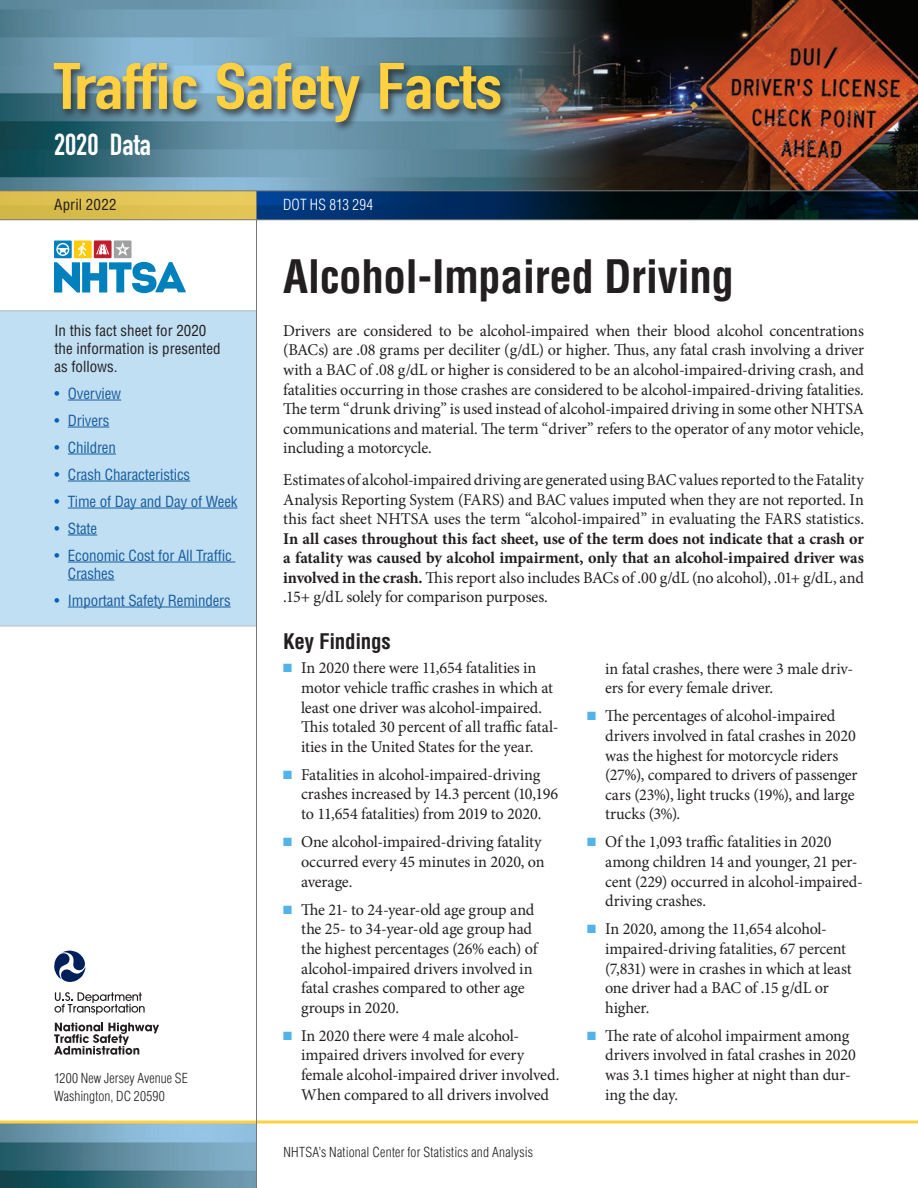
<style>
.page{position:relative;width:918px;height:1188px;background:#fff}
.page>*{position:absolute;margin:0;border:0;box-sizing:border-box;transform-origin:0 0}
.t1{font:64.5px "DIN Engschrift Std";letter-spacing:-.01em;color:#ffd03f;scale:1.2 1}
.t2{font:700 condensed 45px "Helvetica LT Std";letter-spacing:-.01em;color:#231f20}
.t3{font:30px "DIN Engschrift Std";color:#fff}
.t4{font:700 condensed 21px "Helvetica LT Std";letter-spacing:-.01em;color:#231f20}
.Body{font:16.5px/19.5px "Minion Pro";letter-spacing:-.01em;color:#231f20}
.t5{font:condensed 15px/18px "Helvetica LT Std";letter-spacing:-.01em;color:#175d9e}
.t6{font:condensed 15px/18px "Helvetica LT Std";color:#231f20}
.t7{font:300 condensed 15px "Helvetica LT Std";letter-spacing:.01em;color:#fff}
.t8{font:condensed 15px "Helvetica LT Std";letter-spacing:.02em;color:#231f20}
.t9{font:300 condensed 13.5px/18px "Helvetica LT Std";letter-spacing:.01em;color:#231f20}
.s1{color:#005fb9}
.s2{font-weight:700}
.s3{color:#53b3e8}
</style>
<div class="page">
<img style="left:0;top:0;width:918px;height:190px">
<img style="left:0;top:1124px;width:256px;height:64px">
<div style="left:50px;top:60px;width:460px;height:73px;background:#231f20;opacity:.75"></div>
<svg style="left:257px;top:191px;width:661px;height:28px;background:#011e3c"></svg>
<div style="left:0;top:191px;width:256px;height:29px;background:linear-gradient(to right,#d6ba49,#e7ca5b)"></div>
<hr style="left:0;top:219px;width:918px;height:1px;background:#76787b">
<hr style="left:0;top:190px;width:918px;height:1px;background:#76787b">
<svg style="left:0;top:1120px;width:918px;height:4px;background:#fad86c"></svg>
<svg style="left:54px;top:951px;width:32px;height:31px"></svg>
<svg style="left:54px;top:992px;width:91px;height:23px"></svg>
<svg style="left:54px;top:1023px;width:105px;height:32px"></svg>
<div style="left:54px;top:241px;width:18px;height:17px;background:#0081be"></div>
<div style="left:74px;top:241px;width:18px;height:17px;background:#feca0a"></div>
<div style="left:114px;top:240px;width:18px;height:18px;background:#a0a0a0"></div>
<svg style="left:56px;top:243px;width:13px;height:13px"></svg>
<svg style="left:116px;top:242px;width:14px;height:14px"></svg>
<svg style="left:78px;top:243px;width:8px;height:13px"></svg>
<div style="left:94px;top:240px;width:18px;height:18px;background:#be1d2c"></div>
<svg style="left:96px;top:244px;width:13px;height:10px"></svg>
<svg style="left:54px;top:262px;width:132px;height:31px"></svg>
<hr style="left:256px;top:191px;width:1px;height:997px;background:#76787b">
<div style="left:0;top:310px;width:256px;height:316px;background:#c1dff3"></div>
<h1 class="t1" style="left:54px;top:48px;width:375px">Traffic Safety Facts</h1>
<h3 class="t3" style="left:54px;top:127px;width:98px">2020 Data</h3>
<p class="t8" style="left:54px;top:195px;width:64px">April 2022</p>
<p class="t7" style="left:283px;top:195px;width:91px">DOT HS 813 294</p>
<p class="t6" style="left:54px;top:321px;width:168px">In this fact sheet for 2020 the information is presented as follows.</p>
<p class="t5" style="left:54px;top:384px;width:68px"><span class="s1">•</span> Overview</p>
<p class="t5" style="left:54px;top:411px;width:57px"><span class="s1">•</span> Drivers</p>
<p class="t5" style="left:54px;top:438px;width:63px"><span class="s1">•</span> Children</p>
<p class="t5" style="left:54px;top:465px;width:137px"><span class="s1">•</span> Crash Characteristics</p>
<p class="t5" style="left:54px;top:492px;width:185px"><span class="s1">•</span> Time of Day and Day of Week</p>
<p class="t5" style="left:54px;top:519px;width:44px"><span class="s1">•</span> State</p>
<p class="t5" style="left:68px;top:546px;width:165px;text-indent:-14px"><span class="s1">•</span> Economic Cost for All Traffic<br>Crashes</p>
<p class="t5" style="left:54px;top:591px;width:178px"><span class="s1">•</span> Important Safety Reminders</p>
<p class="t9" style="left:54px;top:1069px;width:135px">1200 New Jersey Avenue SE<br>Washington, DC 20590</p>
<h1 class="t2" style="left:283px;top:249px;width:452px">Alcohol-Impaired Driving</h1>
<p class="Body" style="left:283px;top:321px;width:582px;text-align:justify">Drivers are considered to be alcohol-impaired when their blood alcohol concentrations (BACs) are .08 grams per deciliter (g/dL) or higher. Thus, any fatal crash involving a driver with a BAC of .08 g/dL or higher is considered to be an alcohol-impaired-driving crash, and fatalities occurring in those crashes are considered to be alcohol-impaired-driving fatalities.<br>The term “drunk driving” is used instead of alcohol-impaired driving in some other NHTSA communications and material. The term “driver” refers to the operator of any motor vehicle, including a motorcycle.</p>
<p class="Body" style="left:283px;top:470px;width:582px;text-align:justify">Estimates of alcohol-impaired driving are generated using BAC values reported to the Fatality Analysis Reporting System (FARS) and BAC values imputed when they are not reported. In this fact sheet NHTSA uses the term “alcohol-impaired” in evaluating the FARS statistics.<br><span class="s2">In all cases throughout this fact sheet, use of the term does not indicate that a crash or a fatality was caused by alcohol impairment, only that an alcohol-impaired driver was involved in the crash.</span> This report also includes BACs of .00 g/dL (no alcohol), .01+ g/dL, and .15+ g/dL solely for comparison purposes.</p>
<h2 class="t4" style="left:283px;top:629px;width:109px">Key Findings</h2>
<p class="Body" style="left:301px;top:659px;width:259px;text-indent:-18px"><span class="s3">■</span> In 2020 there were 11,654 fatalities in motor vehicle traffic crashes in which at least one driver was alcohol-impaired.<br>This totaled 30 percent of all traffic fatal&shy;ities in the United States for the year.</p>
<p class="Body" style="left:301px;top:765px;width:259px;text-indent:-18px"><span class="s3">■</span> Fatalities in alcohol-impaired-driving crashes increased by 14.3 percent (10,196 to 11,654 fatalities) from 2019 to 2020.</p>
<p class="Body" style="left:301px;top:833px;width:245px;text-indent:-18px"><span class="s3">■</span> One alcohol-impaired-driving fatality occurred every 45 minutes in 2020, on average.</p>
<p class="Body" style="left:301px;top:900px;width:238px;text-indent:-18px"><span class="s3">■</span> The 21- to 24-year-old age group and the 25- to 34-year-old age group had the highest percentages (26% each) of alcohol-impaired drivers involved in fatal crashes compared to other age groups in 2020.</p>
<p class="Body" style="left:301px;top:1026px;width:260px;text-indent:-18px"><span class="s3">■</span> In 2020 there were 4 male alcohol&shy;impaired drivers involved for every female alcohol-impaired driver involved.<br>When compared to all drivers involved</p>
<p class="Body" style="left:605px;top:659px;width:250px">in fatal crashes, there were 3 male driv&shy;ers for every female driver.</p>
<p class="Body" style="left:605px;top:707px;width:254px;text-indent:-18px"><span class="s3">■</span> The percentages of alcohol-impaired drivers involved in fatal crashes in 2020 was the highest for motorcycle riders (27%), compared to drivers of passenger cars (23%), light trucks (19%), and large trucks (3%).</p>
<p class="Body" style="left:605px;top:833px;width:259px;text-indent:-18px"><span class="s3">■</span> Of the 1,093 traffic fatalities in 2020 among children 14 and younger, 21 per&shy;cent (229) occurred in alcohol-impaired&shy;driving crashes.</p>
<p class="Body" style="left:605px;top:920px;width:248px;text-indent:-18px"><span class="s3">■</span> In 2020, among the 11,654 alcohol&shy;impaired-driving fatalities, 67 percent (7,831) were in crashes in which at least one driver had a BAC of .15 g/dL or higher.</p>
<p class="Body" style="left:605px;top:1026px;width:252px;text-indent:-18px"><span class="s3">■</span> The rate of alcohol impairment among drivers involved in fatal crashes in 2020 was 3.1 times higher at night than dur&shy;ing the day.</p>
<p class="t9" style="left:284px;top:1143px;width:251px">NHTSA’s National Center for Statistics and Analysis</p>
</div>
